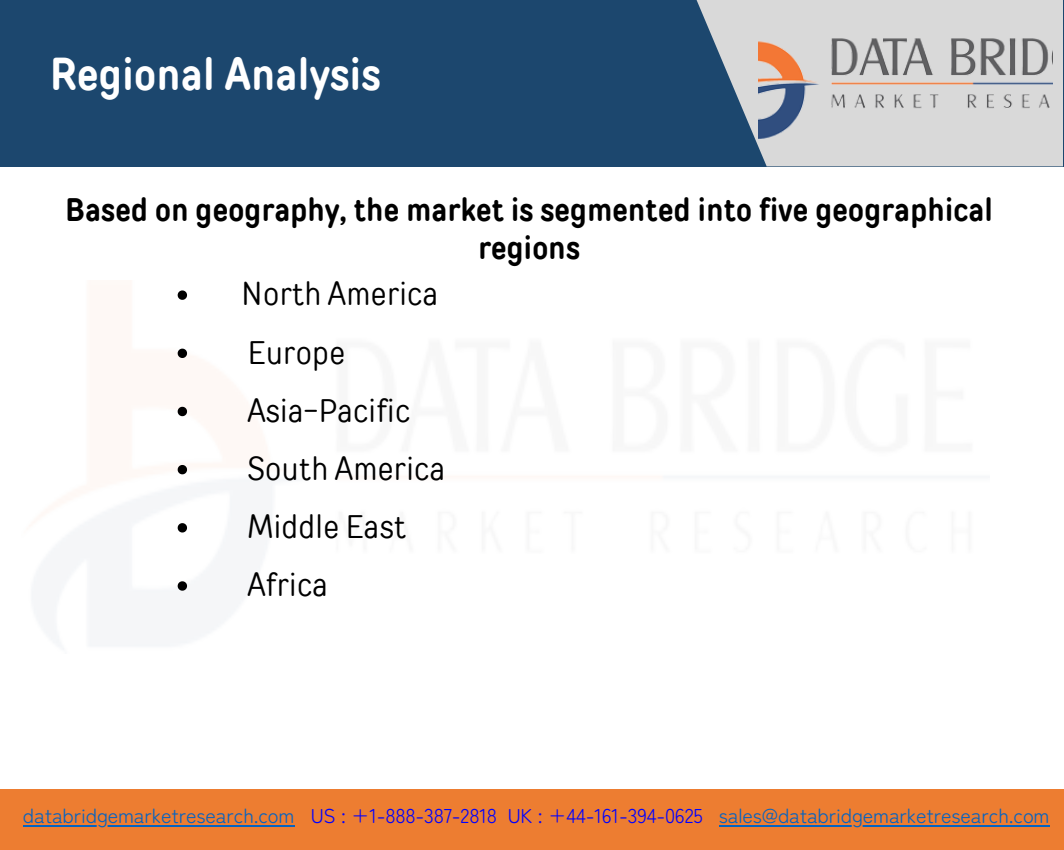
<style>
.page{position:relative;width:1064px;height:850px;background:#fff}
.page>*{position:absolute;margin:0;border:0;box-sizing:border-box;transform-origin:0 0}
.t1{font:700 45px "TT Rounds Condensed";letter-spacing:.01em;color:#fff}
.t2{font:700 32.5px/37.5px "TT Rounds Condensed";letter-spacing:.01em;color:#000;text-align:center}
.t3{font:32.5px/58px "TT Rounds Condensed";letter-spacing:.01em;color:#000}
.t4{font:20px "Zen Maru Gothic";letter-spacing:-.01em;color:#0563c1}
.s1{color:#00f}
</style>
<div class="page">
<div style="left:0;top:788px;width:1063px;height:61px;background:#ed7d31"></div>
<div style="left:0;top:0;width:1063px;height:166px;background:#1c476e"></div>
<svg style="left:696px;top:0;width:366px;height:166px;fill:#d9d9d9"></svg>
<img style="left:757px;top:20px;width:295px;height:120px">
<hr style="left:23px;top:825px;width:271px;height:2px;background:#0563c1">
<hr style="left:718px;top:825px;width:331px;height:2px;background:#0563c1">
<svg style="left:178px;top:290px;width:9px;height:10px"></svg>
<svg style="left:178px;top:348px;width:9px;height:10px"></svg>
<svg style="left:178px;top:407px;width:9px;height:9px"></svg>
<svg style="left:178px;top:465px;width:9px;height:9px"></svg>
<svg style="left:178px;top:523px;width:9px;height:9px"></svg>
<svg style="left:178px;top:581px;width:9px;height:9px"></svg>
<h1 class="t1" style="left:50px;top:47px;width:332px">Regional Analysis</h1>
<h2 class="t2" style="left:65px;top:191px;width:929px">Based on geography, the market is segmented into five geographical regions</h2>
<h2 class="t3" style="left:241px;top:265px;width:205px">North America<br>Europe<br>Asia-Pacific<br>South America<br>Middle East<br>Africa</h2>
<p class="t4" style="left:23px;top:800px;width:1027px">databridgemarketresearch.com <span class="s1">US : +1-888-387-2818 UK : +44-161-394-0625</span> sales@databridgemarketresearch.com</p>
</div>
